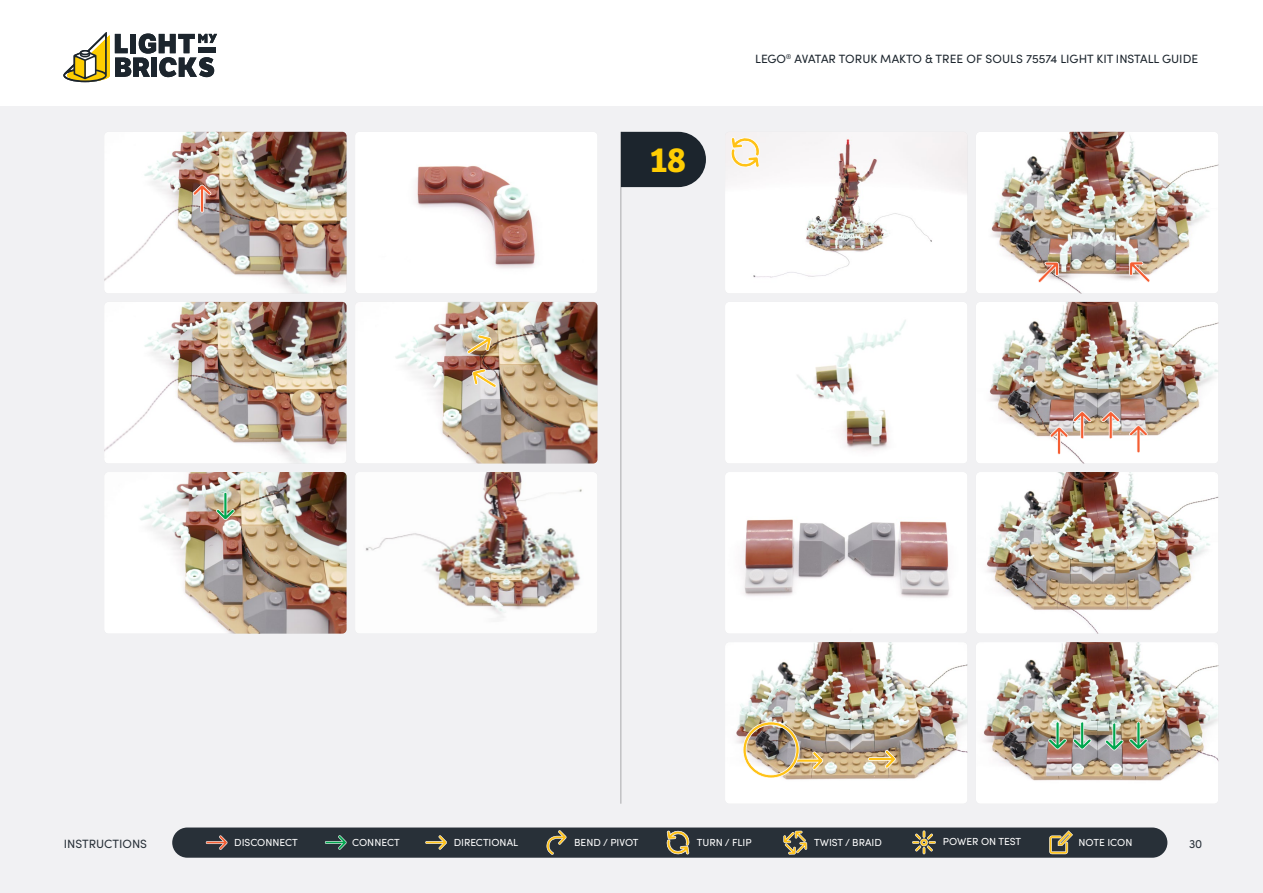
<style>
.page{position:relative;width:1263px;height:893px;background:#fff}
.page>*{position:absolute;margin:0;border:0;box-sizing:border-box;transform-origin:0 0}
.t1{font:700 33px "LFT Etica";color:#ffcd03}
.t2{font:12px "Sofia Pro";color:#1c252d}
.t3{font:12px "Sofia Pro";color:#283038}
.t4{font:10.2px "Sofia Pro";color:#fff}
</style>
<div class="page">
<div style="left:0;top:106px;width:1263px;height:787px;background:#f1f1f3"></div>
<hr style="left:621px;top:132px;width:1px;height:672px;background:#000">
<div style="left:172px;top:827px;width:995px;height:31px;background:#283038;border-radius:15px"></div>
<svg style="left:783px;top:831px;width:24px;height:23px"></svg>
<svg style="left:206px;top:835px;width:22px;height:15px"></svg>
<svg style="left:325px;top:835px;width:22px;height:15px"></svg>
<svg style="left:425px;top:835px;width:22px;height:15px"></svg>
<svg style="left:546px;top:830px;width:21px;height:25px"></svg>
<svg style="left:1049px;top:830px;width:24px;height:24px"></svg>
<svg style="left:912px;top:830px;width:24px;height:24px"></svg>
<svg style="left:666px;top:830px;width:24px;height:25px"></svg>
<svg style="left:63px;top:32px;width:154px;height:50px"></svg>
<svg style="left:621px;top:132px;width:85px;height:55px;background:#2a333a"></svg>
<img style="left:355px;top:132px;width:242px;height:161px">
<img style="left:976px;top:132px;width:242px;height:161px">
<img style="left:104px;top:132px;width:243px;height:161px">
<img style="left:725px;top:139px;width:242px;height:154px">
<img style="left:355px;top:302px;width:242px;height:161px">
<img style="left:976px;top:302px;width:242px;height:161px">
<img style="left:356px;top:472px;width:241px;height:161px">
<img style="left:976px;top:472px;width:242px;height:162px">
<img style="left:976px;top:642px;width:242px;height:161px">
<img style="left:105px;top:472px;width:242px;height:162px">
<img style="left:725px;top:302px;width:242px;height:161px">
<img style="left:104px;top:302px;width:243px;height:161px">
<img style="left:725px;top:472px;width:242px;height:161px">
<img style="left:725px;top:642px;width:242px;height:161px">
<svg style="left:193px;top:184px;width:18px;height:29px"></svg>
<svg style="left:216px;top:492px;width:19px;height:28px"></svg>
<svg style="left:729px;top:137px;width:32px;height:32px"></svg>
<svg style="left:472px;top:369px;width:25px;height:19px"></svg>
<svg style="left:467px;top:335px;width:25px;height:19px"></svg>
<svg style="left:1037px;top:262px;width:22px;height:21px"></svg>
<svg style="left:1129px;top:261px;width:21px;height:22px"></svg>
<svg style="left:1129px;top:425px;width:19px;height:28px"></svg>
<svg style="left:1101px;top:411px;width:19px;height:28px"></svg>
<svg style="left:1050px;top:411px;width:41px;height:44px"></svg>
<svg style="left:868px;top:750px;width:28px;height:18px"></svg>
<img style="left:743px;top:721px;width:80px;height:57px">
<svg style="left:1048px;top:721px;width:19px;height:29px"></svg>
<svg style="left:1073px;top:721px;width:18px;height:29px"></svg>
<svg style="left:1105px;top:723px;width:18px;height:28px"></svg>
<svg style="left:1129px;top:721px;width:19px;height:29px"></svg>
<h1 class="t1" style="left:650px;top:140px;width:38px">18</h1>
<p class="t2" style="left:755px;top:50px;width:444px">LEGO<sup>®</sup> AVATAR TORUK MAKTO &amp; TREE OF SOULS 75574 LIGHT KIT INSTALL GUIDE</p>
<p class="t3" style="left:64px;top:835px;width:85px">INSTRUCTIONS</p>
<p class="t4" style="left:234px;top:835px;width:65px">DISCONNECT</p>
<p class="t4" style="left:352px;top:835px;width:49px">CONNECT</p>
<p class="t4" style="left:454px;top:835px;width:66px">DIRECTIONAL</p>
<p class="t4" style="left:574px;top:835px;width:66px">BEND / PIVOT</p>
<p class="t4" style="left:697px;top:835px;width:56px">TURN / FLIP</p>
<p class="t4" style="left:814px;top:835px;width:69px">TWIST / BRAID</p>
<p class="t4" style="left:943px;top:834px;width:80px">POWER ON TEST</p>
<p class="t4" style="left:1078px;top:835px;width:55px">NOTE ICON</p>
<p class="t3" style="left:1189px;top:835px;width:15px">30</p>
</div>
